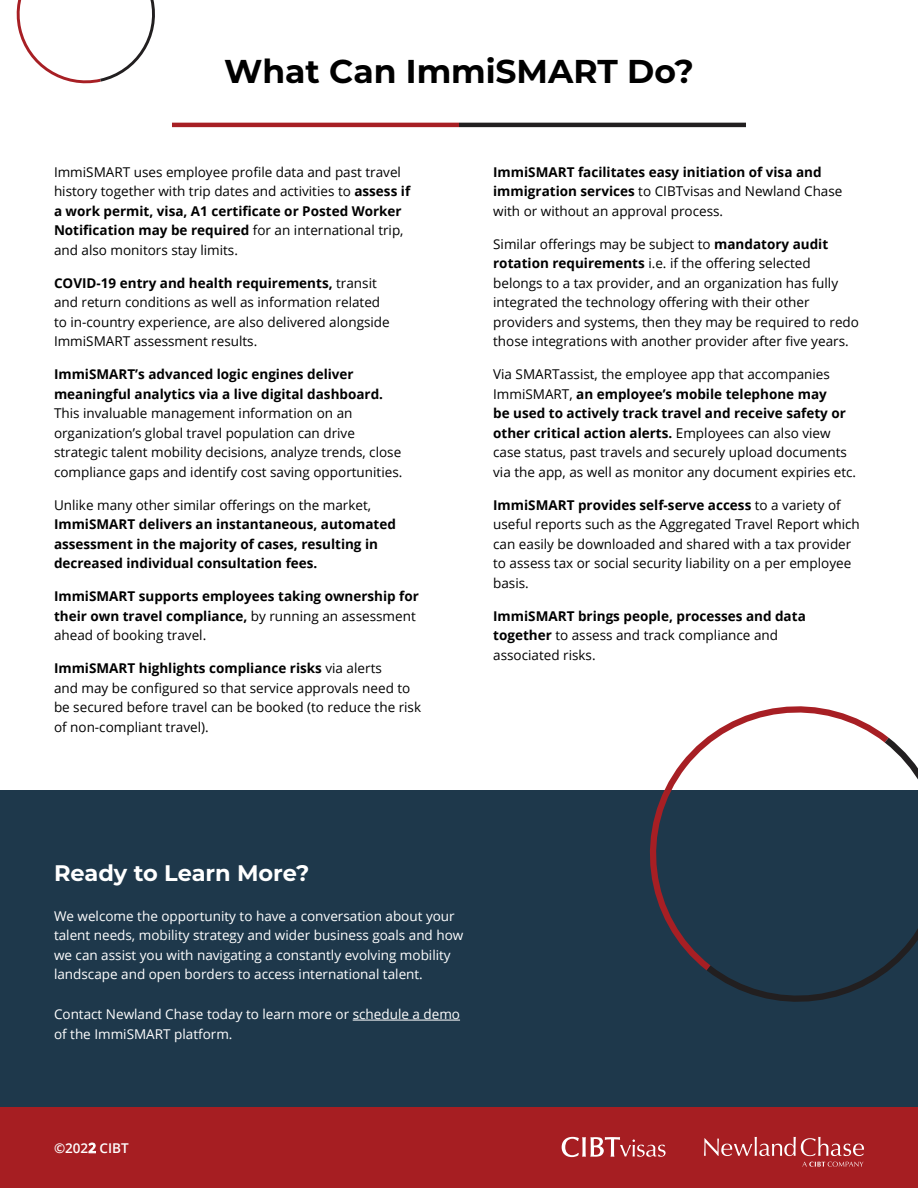
<style>
.page{position:relative;width:918px;height:1188px;background:#fff}
.page>*{position:absolute;margin:0;border:0;box-sizing:border-box;transform-origin:0 0}
.t1{font:700 33px "Montserrat";color:#000}
.t2{font:700 22.5px "Montserrat";color:#fff}
.t3{font:13.5px/19.5px "Open Sans";color:#000}
.t4{font:700 13.5px/19.5px "Open Sans";color:#000}
.t5{font:13.5px/19.5px "Open Sans";color:#fff}
.t6{font:600 13.5px "Open Sans";color:#fff}
.s1{font-weight:700}
.s2{font-weight:400}
</style>
<div class="page">
<div style="left:0;top:791px;width:918px;height:316px;background:#1e384b"></div>
<div style="left:0;top:1107px;width:918px;height:81px;background:#a61e22"></div>
<hr style="left:353px;top:1020px;width:107px;height:1px;background:#fff">
<svg style="left:16px;top:0;width:139px;height:84px"></svg>
<svg style="left:635px;top:706px;width:244px;height:259px"></svg>
<svg style="left:700px;top:731px;width:218px;height:271px"></svg>
<svg style="left:562px;top:1137px;width:104px;height:20px"></svg>
<svg style="left:704px;top:1137px;width:160px;height:19px"></svg>
<svg style="left:802px;top:1162px;width:61px;height:5px"></svg>
<hr style="left:459px;top:123px;width:287px;height:4px;background:#221f20">
<hr style="left:172px;top:123px;width:287px;height:4px;background:#a71f24">
<h1 class="t1" style="left:224px;top:48px;width:471px">What Can ImmiSMART Do?</h1>
<p class="t3" style="left:54px;top:162px;width:358px">ImmiSMART uses employee profile data and past travel history together with trip dates and activities to <span class="s1">assess if a work permit, visa, A1 certificate or Posted Worker Notification may be required</span> for an international trip, and also monitors stay limits.</p>
<p class="t3" style="left:54px;top:273px;width:337px"><span class="s1">COVID-19 entry and health requirements,</span> transit and return conditions as well as information related to in-country experience, are also delivered alongside ImmiSMART assessment results.</p>
<p class="t4" style="left:54px;top:364px;width:331px">ImmiSMART’s advanced logic engines deliver meaningful analytics via a live digital dashboard.</p>
<p class="t3" style="left:54px;top:403px;width:350px">This invaluable management information on an organization’s global travel population can drive strategic talent mobility decisions, analyze trends, close compliance gaps and identify cost saving opportunities.</p>
<p class="t3" style="left:54px;top:495px;width:319px">Unlike many other similar offerings on the market,</p>
<p class="t4" style="left:54px;top:514px;width:343px">ImmiSMART delivers an instantaneous, automated assessment in the majority of cases, resulting in decreased individual consultation fees.</p>
<p class="t4" style="left:54px;top:586px;width:367px">ImmiSMART supports employees taking ownership for their own travel compliance, <span class="s2">by running an assessment ahead of booking travel.</span></p>
<p class="t3" style="left:54px;top:658px;width:369px"><span class="s1">ImmiSMART highlights compliance risks</span> via alerts<br>and may be configured so that service approvals need to be secured before travel can be booked (to reduce the risk of non-compliant travel).</p>
<p class="t4" style="left:493px;top:162px;width:351px">ImmiSMART facilitates easy initiation of visa and immigration services <span class="s2">to CIBTvisas and Newland Chase with or without an approval process.</span></p>
<p class="t3" style="left:493px;top:234px;width:367px">Similar offerings may be subject to <span class="s1">mandatory audit rotation requirements</span> i.e. if the offering selected belongs to a tax provider, and an organization has fully integrated the technology offering with their other providers and systems, then they may be required to redo those integrations with another provider after five years.</p>
<p class="t3" style="left:493px;top:364px;width:364px">Via SMARTassist, the employee app that accompanies ImmiSMART, <span class="s1">an employee’s mobile telephone may<br>be used to actively track travel and receive safety or other critical action alerts.</span> Employees can also view case status, past travels and securely upload documents via the app, as well as monitor any document expiries etc.</p>
<p class="t3" style="left:493px;top:495px;width:368px"><span class="s1">ImmiSMART provides self-serve access</span> to a variety of useful reports such as the Aggregated Travel Report which can easily be downloaded and shared with a tax provider to assess tax or social security liability on a per employee basis.</p>
<p class="t4" style="left:493px;top:606px;width:314px">ImmiSMART brings people, processes and data together <span class="s2">to assess and track compliance and associated risks.</span></p>
<h2 class="t2" style="left:54px;top:857px;width:257px">Ready to Learn More?</h2>
<p class="t5" style="left:54px;top:906px;width:411px">We welcome the opportunity to have a conversation about your talent needs, mobility strategy and wider business goals and how we can assist you with navigating a constantly evolving mobility landscape and open borders to access international talent.</p>
<p class="t5" style="left:54px;top:1004px;width:408px">Contact Newland Chase today to learn more or schedule a demo of the ImmiSMART platform.</p>
<p class="t6" style="left:54px;top:1139px;width:76px">©2022 CIBT</p>
</div>
